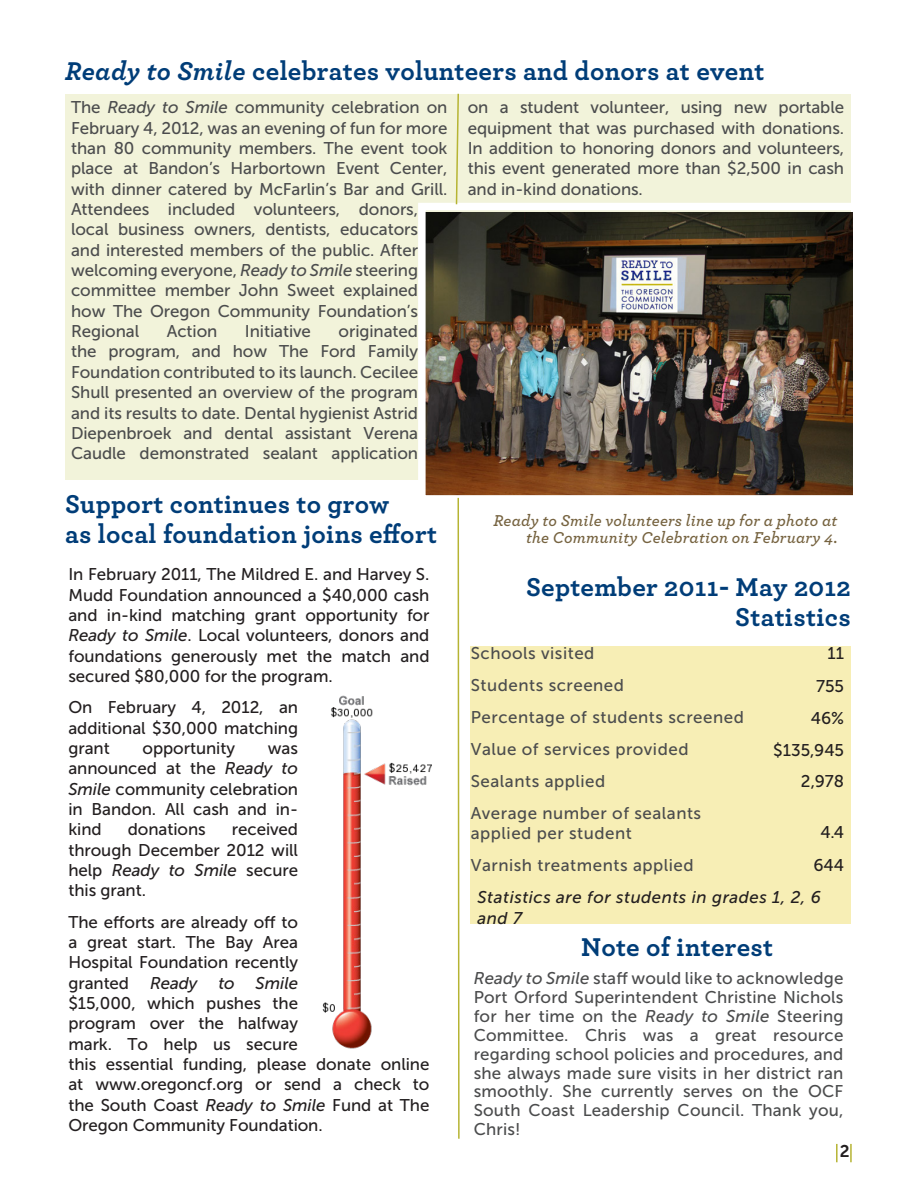
<style>
.page{position:relative;width:918px;height:1188px;background:#fff}
.page>*{position:absolute;margin:0;border:0;box-sizing:border-box;transform-origin:0 0}
.t1{font:700 27px/30px "Archer";letter-spacing:.01em;color:#003d78}
.body_copy{font:16.95px/20.4px "Museo Sans 500";letter-spacing:-.005em;color:#4b4c4d;text-align:justify}
.body_copy-2{font:16.95px/20.4px "Museo Sans 500";letter-spacing:-.005em;color:#231f20;text-align:justify}
.body_copy-3{font:16.95px "Museo Sans 500";letter-spacing:.03em;color:#4b4c4d}
.body_copy-4{font:italic 16.95px/21px "Museo Sans 500";letter-spacing:.03em;color:#231f20}
.body_copy-5{font:16.95px "Museo Sans 700";color:#231f20}
.t2{font:italic 600 16.5px/16.5px "Archer";letter-spacing:.01em;color:#766340;text-align:right}
.s1{font-style:italic}
</style>
<div class="page">
<div style="left:471px;top:647px;width:380px;height:277px;background:#f7eeb5"></div>
<svg style="left:836px;top:1144px;width:2px;height:18px"></svg>
<svg style="left:850px;top:1144px;width:2px;height:18px"></svg>
<img style="left:322px;top:695px;width:110px;height:354px">
<div style="left:65px;top:95px;width:785px;height:385px;background:#f2f3da"></div>
<img style="left:427px;top:212px;width:425px;height:282px">
<div style="left:418px;top:203px;width:443px;height:300px;border:8px solid #fff"></div>
<svg style="left:455px;top:93px;width:5px;height:113px"></svg>
<svg style="left:457px;top:496px;width:3px;height:643px"></svg>
<p class="t1" style="left:65px;top:54px;width:701px"><span class="s1">Ready to Smile</span> celebrates volunteers and donors at event</p>
<p class="body_copy" style="left:71px;top:97px;width:378px;text-align:left">The <span class="s1">Ready to Smile</span> community celebration on February 4, 2012, was an evening of fun for more than 80 community members. The event took place at Bandon’s Harbortown Event Center, with dinner catered by McFarlin’s Bar and Grill.<br>Attendees included volunteers, donors, local business owners, dentists, educators and interested members of the public. After welcoming everyone, <span class="s1">Ready to Smile</span> steering committee member John Sweet explained how The Oregon Community Foundation’s Regional</p>
<p class="body_copy" style="left:71px;top:321px;width:349px;text-indent:268px">originated the program, and how The Ford Family Foundation contributed to its launch. Cecilee Shull presented an overview of the program and its results to date. Dental hygienist Astrid Diepenbroek and dental assistant Verena Caudle demonstrated sealant application</p>
<p class="body_copy" style="left:167px;top:321px;width:52px">Action</p>
<p class="body_copy" style="left:245px;top:321px;width:68px">Initiative</p>
<p class="t1" style="left:65px;top:487px;width:373px">Support continues to grow<br>as local foundation joins effort</p>
<p class="body_copy-2" style="left:68px;top:564px;width:363px">In February 2011, The Mildred E. and Harvey S.<br>Mudd Foundation announced a $40,000 cash and in-kind matching grant opportunity for <span class="s1">Ready to Smile</span>. Local volunteers, donors and foundations generously met the match and secured $80,000 for the program.</p>
<p class="body_copy-2" style="left:68px;top:697px;width:231px">On February 4, 2012, an additional $30,000 matching grant</p>
<p class="body_copy-2" style="left:143px;top:738px;width:94px">opportunity</p>
<p class="body_copy-2" style="left:68px;top:738px;width:231px;text-indent:199px">was announced at the <span class="s1">Ready to Smile</span> community celebration in Bandon. All cash and in&shy;kind</p>
<p class="body_copy-2" style="left:68px;top:819px;width:231px;text-indent:163px">received through December 2012 will help <span class="s1">Ready to Smile</span> secure this grant.</p>
<p class="body_copy-2" style="left:68px;top:912px;width:363px;text-align:left">The efforts are already off to<br>a great start. The Bay Area<br>Hospital Foundation recently<br>granted <span class="s1">Ready to Smile<br></span>$15,000, which pushes the<br>program over the halfway<br>mark. To help us secure<br>this essential funding, please donate online at www.oregoncf.org or send a check to the South Coast <span class="s1">Ready to Smile</span> Fund at The<br>Oregon Community Foundation.</p>
<p class="body_copy-2" style="left:128px;top:819px;width:79px">donations</p>
<p class="body_copy" style="left:468px;top:97px;width:378px">on a student volunteer, using new portable equipment that was purchased with donations.<br>In addition to honoring donors and volunteers, this event generated more than $2,500 in cash and in-kind donations.</p>
<p class="t2" style="left:493px;top:511px;width:346px">Ready to Smile volunteers line up for a photo at the Community Celebration on February 4.</p>
<p class="t1" style="left:526px;top:570px;width:326px">September 2011- May 2012</p>
<p class="t1" style="left:735px;top:600px;width:117px">Statistics</p>
<p class="body_copy-3" style="left:471px;top:644px;width:125px">Schools visited</p>
<p class="body_copy-3" style="left:471px;top:676px;width:155px">Students screened</p>
<p class="body_copy-3" style="left:471px;top:708px;width:275px">Percentage of students screened</p>
<p class="body_copy-3" style="left:471px;top:740px;width:219px">Value of services provided</p>
<p class="body_copy-3" style="left:471px;top:772px;width:136px">Sealants applied</p>
<p class="body_copy-3" style="left:471px;top:803px;width:232px">Average number of sealants</p>
<p class="body_copy-3" style="left:471px;top:824px;width:163px">applied per student</p>
<p class="body_copy-3" style="left:471px;top:856px;width:224px">Varnish treatments applied</p>
<p class="body_copy-4" style="left:478px;top:886px;width:345px">Statistics are for students in grades 1, 2, 6 and 7</p>
<p class="body_copy-2" style="left:828px;top:643px;width:18px">11</p>
<p class="body_copy-2" style="left:816px;top:676px;width:30px">755</p>
<p class="body_copy-2" style="left:811px;top:708px;width:35px">46%</p>
<p class="body_copy-2" style="left:773px;top:740px;width:72px">$135,945</p>
<p class="body_copy-2" style="left:801px;top:771px;width:45px">2,978</p>
<p class="body_copy-2" style="left:821px;top:822px;width:25px">4.4</p>
<p class="body_copy-2" style="left:814px;top:855px;width:32px">644</p>
<p class="t1" style="left:581px;top:930px;width:194px">Note of interest</p>
<p class="body_copy" style="left:474px;top:969px;width:371px;line-height:18.9px"><span class="s1">Ready to Smile</span> staff would like to acknowledge Port Orford Superintendent Christine Nichols for her time on the <span class="s1">Ready to Smile</span> Steering Committee. Chris was a great resource regarding school policies and procedures, and she always made sure visits in her district ran smoothly. She currently serves on the OCF South Coast Leadership Council. Thank you, Chris!</p>
<p class="body_copy-5" style="left:840px;top:1142px;width:11px">2</p>
</div>
